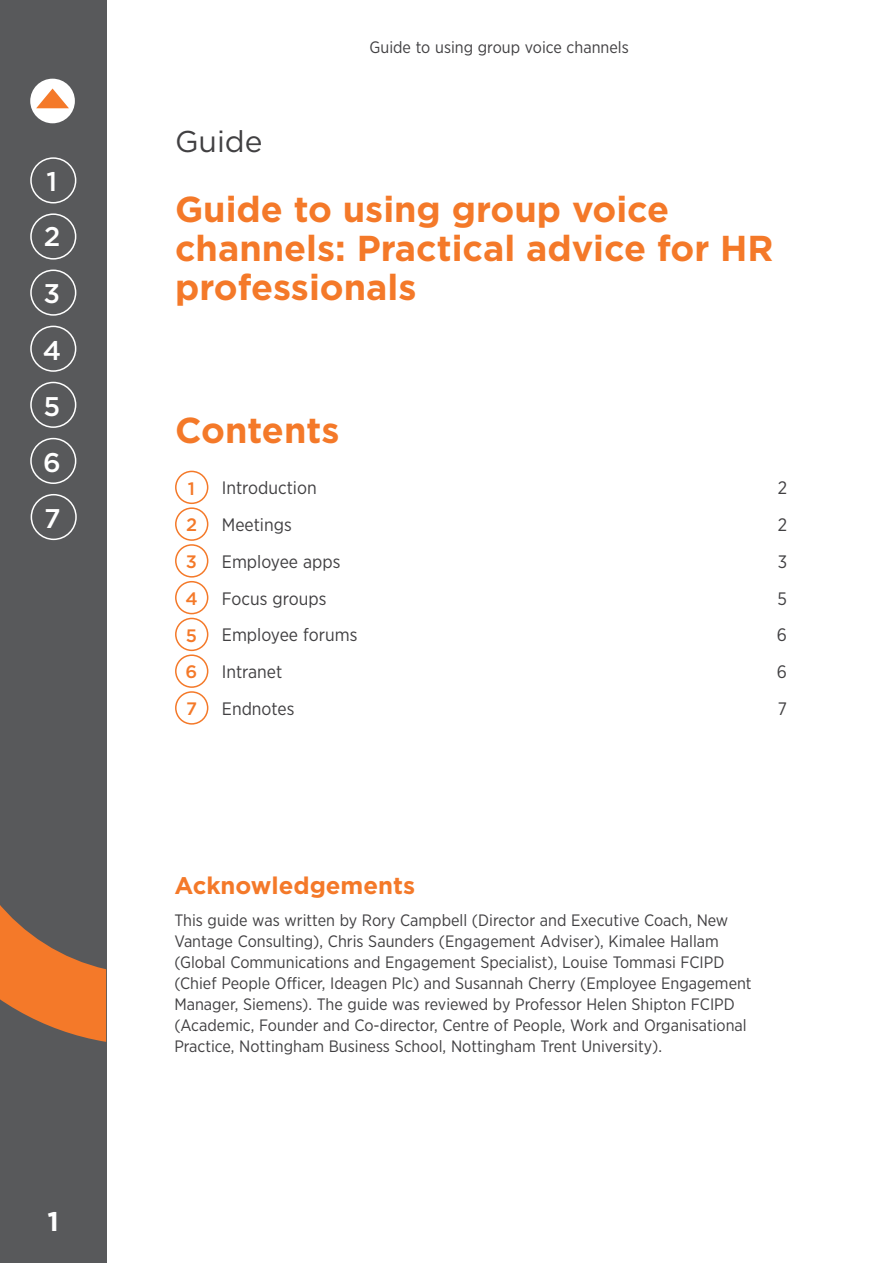
<style>
.page{position:relative;width:893px;height:1263px;background:#fff}
.page>*{position:absolute;margin:0;border:0;box-sizing:border-box;transform-origin:0 0}
.HEAD{font:700 36px/39px "Gotham";color:#f47929}
.B_body{font:30px "Gotham";color:#414042}
.t1{font:500 27px/56.1px "Gotham";color:#fff}
.t2{font:700 27px "Gotham";color:#fff}
.B_body-2{font:700 24px "Gotham";color:#f47929}
.t3{font:18px "Gotham Narrow";color:#414042}
.t4{font:500 18px "Gotham";color:#f47929}
.B_body-3{font:16.5px/21px "Gotham Narrow";color:#414042}
</style>
<div class="page">
<div style="left:0;top:0;width:106px;height:1263px;background:#58595b"></div>
<svg style="left:0;top:905px;width:106px;height:137px"></svg>
<div style="left:30px;top:157px;width:46px;height:46px;border:2px solid #fff;border-radius:50%"></div>
<div style="left:30px;top:213px;width:46px;height:47px;border:2px solid #fff;border-radius:50%"></div>
<div style="left:30px;top:270px;width:46px;height:46px;border:2px solid #fff;border-radius:50%"></div>
<div style="left:30px;top:326px;width:46px;height:46px;border:2px solid #fff;border-radius:50%"></div>
<div style="left:30px;top:382px;width:46px;height:46px;border:2px solid #fff;border-radius:50%"></div>
<div style="left:30px;top:438px;width:46px;height:46px;border:2px solid #fff;border-radius:50%"></div>
<div style="left:31px;top:494px;width:46px;height:46px;border:2px solid #fff;border-radius:50%"></div>
<div style="left:30px;top:79px;width:45px;height:44px;background:#fff;border-radius:50%"></div>
<svg style="left:36px;top:89px;width:33px;height:19px"></svg>
<div style="left:175px;top:471px;width:33px;height:33px;border:2px solid #f47929;border-radius:50%"></div>
<div style="left:175px;top:507px;width:33px;height:34px;border:2px solid #f47929;border-radius:50%"></div>
<div style="left:175px;top:544px;width:33px;height:34px;border:2px solid #f47929;border-radius:50%"></div>
<div style="left:175px;top:581px;width:33px;height:33px;border:2px solid #f47929;border-radius:50%"></div>
<div style="left:175px;top:618px;width:33px;height:33px;border:2px solid #f47929;border-radius:50%"></div>
<div style="left:175px;top:654px;width:33px;height:34px;border:2px solid #f47929;border-radius:50%"></div>
<div style="left:175px;top:691px;width:33px;height:34px;border:2px solid #f47929;border-radius:50%"></div>
<h3 class="t1" style="left:44px;top:154px;width:18px;line-height:54.6px">1<br>2</h3>
<h3 class="t1" style="left:43px;top:265px;width:20px;text-align:justify">3<br>4<br>5<br>6<br>7</h3>
<h3 class="t2" style="left:48px;top:1204px;width:13px">1</h3>
<p class="B_body" style="left:175px;top:122px;width:89px">Guide</p>
<p class="B_body-3" style="left:369px;top:36px;width:261px">Guide to using group voice channels</p>
<p class="HEAD" style="left:175px;top:190px;width:600px">Guide to using group voice channels: Practical advice for HR professionals</p>
<p class="HEAD" style="left:175px;top:410px;width:166px">Contents</p>
<p class="t4" style="left:188px;top:476px;width:9px">1</p>
<p class="t3" style="left:222px;top:477px;width:96px">Introduction</p>
<p class="t3" style="left:778px;top:477px;width:11px">2</p>
<p class="t4" style="left:186px;top:513px;width:13px">2</p>
<p class="t3" style="left:222px;top:514px;width:71px">Meetings</p>
<p class="t3" style="left:778px;top:514px;width:11px">2</p>
<p class="t4" style="left:186px;top:550px;width:13px">3</p>
<p class="t3" style="left:222px;top:550px;width:120px">Employee apps</p>
<p class="t3" style="left:778px;top:550px;width:11px">3</p>
<p class="t4" style="left:185px;top:587px;width:14px">4</p>
<p class="t3" style="left:222px;top:587px;width:106px">Focus groups</p>
<p class="t3" style="left:778px;top:587px;width:11px">5</p>
<p class="t4" style="left:186px;top:623px;width:13px">5</p>
<p class="t3" style="left:222px;top:624px;width:137px">Employee forums</p>
<p class="t3" style="left:777px;top:624px;width:12px">6</p>
<p class="t4" style="left:186px;top:660px;width:13px">6</p>
<p class="t3" style="left:222px;top:661px;width:62px">Intranet</p>
<p class="t3" style="left:777px;top:661px;width:12px">6</p>
<p class="t4" style="left:186px;top:697px;width:12px">7</p>
<p class="t3" style="left:222px;top:697px;width:74px">Endnotes</p>
<p class="t3" style="left:778px;top:697px;width:11px">7</p>
<p class="B_body-2" style="left:174px;top:870px;width:242px">Acknowledgements</p>
<p class="B_body-3" style="left:174px;top:909px;width:579px">This guide was written by Rory Campbell (Director and Executive Coach, New Vantage Consulting), Chris Saunders (Engagement Adviser), Kimalee Hallam (Global Communications and Engagement Specialist), Louise Tommasi FCIPD (Chief People Officer, Ideagen Plc) and Susannah Cherry (Employee Engagement Manager, Siemens). The guide was reviewed by Professor Helen Shipton FCIPD (Academic, Founder and Co-director, Centre of People, Work and Organisational Practice, Nottingham Business School, Nottingham Trent University).</p>
</div>
